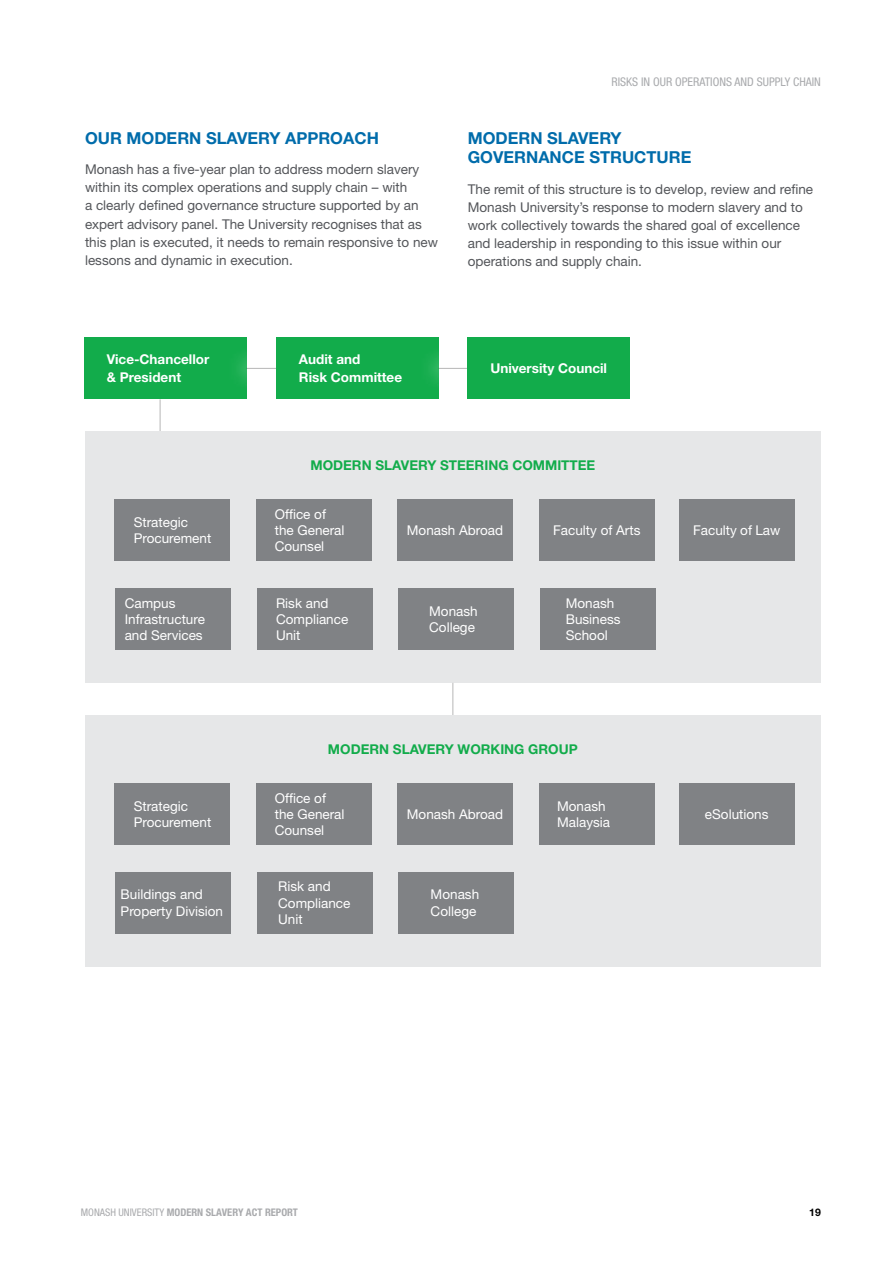
<style>
.page{position:relative;width:893px;height:1263px;background:#fff}
.page>*{position:absolute;margin:0;border:0;box-sizing:border-box;transform-origin:0 0}
.t1{font:700 16.5px/19.5px "Helvetica Neue LT Pro";color:#006cab}
.t2{font:13.5px/18px "Helvetica Neue LT Pro";color:#54565a}
.t3{font:13.5px/16.2px "Helvetica Neue LT Pro";color:#fff}
.t4{font:700 13.5px/18px "Helvetica Neue LT Pro";color:#fff}
.t5{font:700 13.5px "Helvetica Neue LT Pro";color:#12ac4b}
.t6{font:condensed 12px "Helvetica Neue LT Pro";color:#a9aaad}
.t7{font:700 condensed 10.5px "Helvetica Neue LT Pro";color:#a9aaad}
.t8{font:700 10.5px "Helvetica Neue LT Pro";color:#000}
.s1{font-weight:400}
</style>
<div class="page">
<div style="left:84px;top:338px;width:163px;height:61px;background:#12ac4b"></div>
<hr style="left:160px;top:399px;width:1px;height:33px;background:#000">
<div style="left:85px;top:431px;width:736px;height:252px;background:#e6e7e8"></div>
<div style="left:114px;top:500px;width:116px;height:61px;background:#808285"></div>
<div style="left:256px;top:500px;width:116px;height:61px;background:#808285"></div>
<div style="left:397px;top:500px;width:116px;height:61px;background:#808285"></div>
<div style="left:539px;top:500px;width:116px;height:61px;background:#808285"></div>
<div style="left:679px;top:500px;width:116px;height:61px;background:#808285"></div>
<div style="left:115px;top:588px;width:116px;height:62px;background:#808285"></div>
<div style="left:257px;top:588px;width:115px;height:62px;background:#808285"></div>
<div style="left:398px;top:588px;width:116px;height:62px;background:#808285"></div>
<div style="left:540px;top:588px;width:115px;height:62px;background:#808285"></div>
<div style="left:225px;top:344px;width:73px;height:48px;background:#fff;opacity:.7"></div>
<svg style="left:247px;top:368px;width:29px;height:1px"></svg>
<div style="left:276px;top:338px;width:163px;height:61px;background:#12ac4b"></div>
<div style="left:417px;top:344px;width:73px;height:48px;background:#fff;opacity:.7"></div>
<svg style="left:439px;top:368px;width:29px;height:1px"></svg>
<div style="left:468px;top:338px;width:162px;height:61px;background:#12ac4b"></div>
<hr style="left:452px;top:683px;width:1px;height:32px;background:#000">
<div style="left:85px;top:715px;width:736px;height:251px;background:#e6e7e8"></div>
<div style="left:114px;top:783px;width:116px;height:62px;background:#808285"></div>
<div style="left:256px;top:783px;width:116px;height:62px;background:#808285"></div>
<div style="left:397px;top:783px;width:116px;height:62px;background:#808285"></div>
<div style="left:539px;top:783px;width:116px;height:62px;background:#808285"></div>
<div style="left:679px;top:783px;width:116px;height:62px;background:#808285"></div>
<div style="left:115px;top:872px;width:116px;height:62px;background:#808285"></div>
<div style="left:257px;top:872px;width:115px;height:62px;background:#808285"></div>
<div style="left:398px;top:872px;width:116px;height:62px;background:#808285"></div>
<p class="t1" style="left:85px;top:128px;width:295px">OUR MODERN SLAVERY APPROACH</p>
<p class="t2" style="left:85px;top:160px;width:354px">Monash has a five-year plan to address modern slavery within its complex operations and supply chain – with<br>a clearly defined governance structure supported by an expert advisory panel. The University recognises that as this plan is executed, it needs to remain responsive to new lessons and dynamic in execution.</p>
<p class="t6" style="left:612px;top:74px;width:211px">RISKS IN OUR OPERATIONS AND SUPPLY CHAIN</p>
<p class="t1" style="left:468px;top:128px;width:225px">MODERN SLAVERY<br>GOVERNANCE STRUCTURE</p>
<p class="t2" style="left:468px;top:180px;width:347px">The remit of this structure is to develop, review and refine Monash University’s response to modern slavery and to work collectively towards the shared goal of excellence and leadership in responding to this issue within our operations and supply chain.</p>
<p class="t4" style="left:107px;top:350px;width:104px">Vice-Chancellor &amp; President</p>
<p class="t4" style="left:299px;top:350px;width:105px">Audit and<br>Risk Committee</p>
<p class="t4" style="left:490px;top:359px;width:118px">University Council</p>
<p class="t5" style="left:310px;top:457px;width:286px">MODERN SLAVERY STEERING COMMITTEE</p>
<p class="t3" style="left:134px;top:514px;width:79px">Strategic<br>Procurement</p>
<p class="t3" style="left:275px;top:506px;width:71px">Office of the General<br>Counsel</p>
<p class="t3" style="left:407px;top:522px;width:98px">Monash Abroad</p>
<p class="t3" style="left:553px;top:522px;width:89px">Faculty of Arts</p>
<p class="t3" style="left:125px;top:595px;width:82px">Campus<br>Infrastructure and Services</p>
<p class="t3" style="left:276px;top:595px;width:74px">Risk and<br>Compliance<br>Unit</p>
<p class="t3" style="left:429px;top:603px;width:50px">Monash<br>College</p>
<p class="t3" style="left:566px;top:595px;width:56px">Monash<br>Business<br>School</p>
<p class="t5" style="left:328px;top:740px;width:251px">MODERN SLAVERY WORKING GROUP</p>
<p class="t3" style="left:134px;top:797px;width:79px">Strategic<br>Procurement</p>
<p class="t3" style="left:275px;top:789px;width:71px">Office of the General<br>Counsel</p>
<p class="t3" style="left:407px;top:805px;width:98px">Monash Abroad</p>
<p class="t3" style="left:557px;top:797px;width:55px">Monash<br>Malaysia</p>
<p class="t3" style="left:121px;top:886px;width:104px">Buildings and<br>Property Division</p>
<p class="t3" style="left:278px;top:878px;width:74px">Risk and<br>Compliance<br>Unit</p>
<p class="t3" style="left:431px;top:886px;width:50px">Monash<br>College</p>
<p class="t3" style="left:693px;top:522px;width:89px">Faculty of Law</p>
<p class="t3" style="left:705px;top:805px;width:65px">eSolutions</p>
<p class="t7" style="left:81px;top:1205px;width:219px"><span class="s1">MONASH UNIVERSITY</span> MODERN SLAVERY ACT REPORT</p>
<p class="t8" style="left:809px;top:1206px;width:13px">19</p>
</div>
